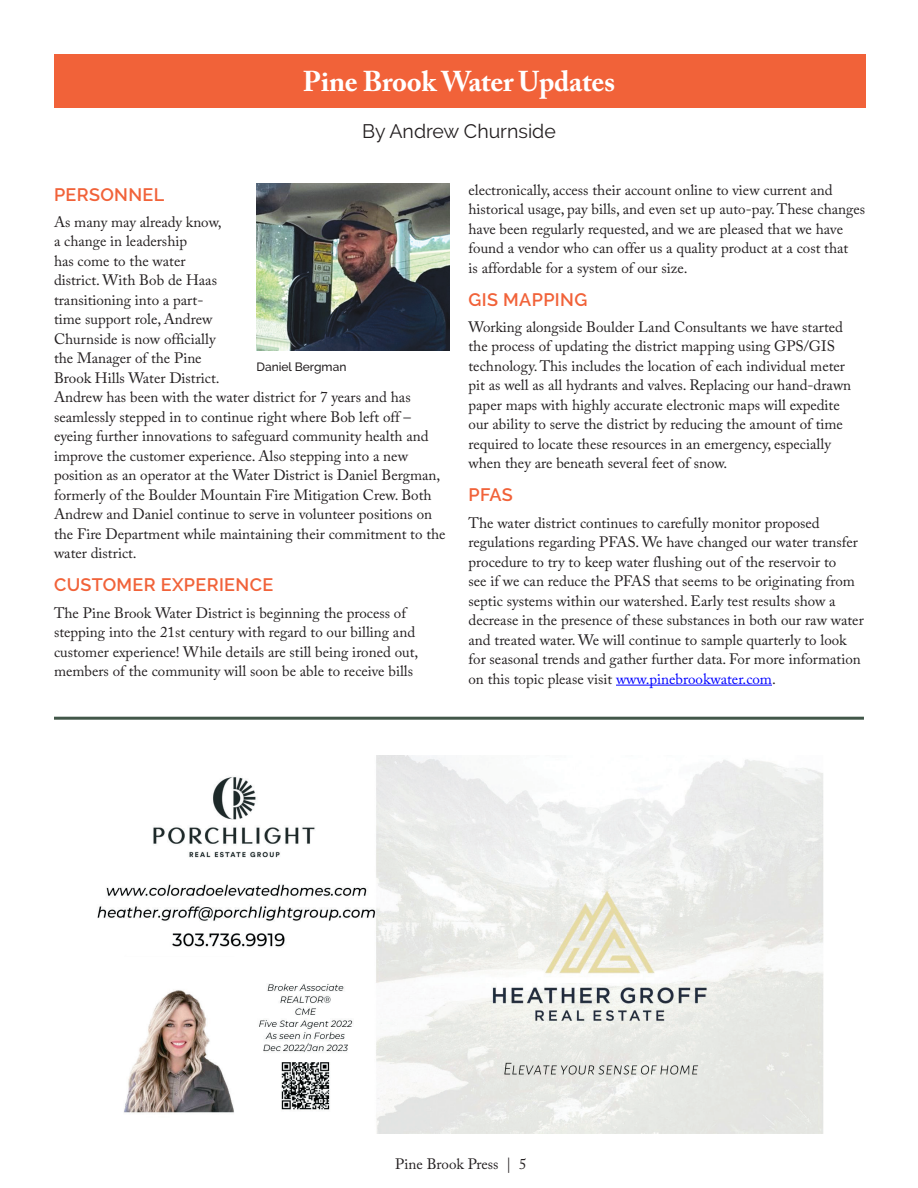
<style>
.page{position:relative;width:918px;height:1188px;background:#fff}
.page>*{position:absolute;margin:0;border:0;box-sizing:border-box;transform-origin:0 0}
.t1{font:700 28.5px "Adobe Caslon Pro";letter-spacing:-.01em;color:#fff}
.t2{font:19.5px "Raleway";color:#231f20}
.t3{font:600 18px "Raleway";letter-spacing:.02em;color:#f16239}
.t4{font:15px/19.5px "Adobe Caslon Pro";color:#231f20}
.t5{font:500 12px "Raleway";color:#231f20}
.s1{color:#00f}
</style>
<div class="page">
<hr style="left:54px;top:717px;width:810px;height:3px;background:#425749">
<div style="left:54px;top:54px;width:812px;height:54px;background:#f16239"></div>
<hr style="left:616px;top:685px;width:156px;height:1px;background:#00f">
<img style="left:256px;top:184px;width:194px;height:167px">
<img style="left:97px;top:756px;width:726px;height:378px">
<h1 class="t1" style="left:303px;top:64px;width:314px">Pine Brook Water Updates</h1>
<h2 class="t2" style="left:362px;top:120px;width:195px">By Andrew Churnside</h2>
<p class="t3" style="left:54px;top:184px;width:112px">PERSONNEL</p>
<p class="t4" style="left:54px;top:212px;width:393px">As many may already know,<br>a change in leadership<br>has come to the water<br>district. With Bob de Haas<br>transitioning into a part-<br>time support role, Andrew<br>Churnside is now officially<br>the Manager of the Pine<br>Brook Hills Water District.<br>Andrew has been with the water district for 7 years and has seamlessly stepped in to continue right where Bob left off – eyeing further innovations to safeguard community health and improve the customer experience. Also stepping into a new position as an operator at the Water District is Daniel Bergman, formerly of the Boulder Mountain Fire Mitigation Crew. Both Andrew and Daniel continue to serve in volunteer positions on the Fire Department while maintaining their commitment to the water district.</p>
<p class="t3" style="left:54px;top:575px;width:221px">CUSTOMER EXPERIENCE</p>
<p class="t4" style="left:54px;top:603px;width:366px">The Pine Brook Water District is beginning the process of stepping into the 21st century with regard to our billing and customer experience! While details are still being ironed out, members of the community will soon be able to receive bills</p>
<p class="t5" style="left:256px;top:360px;width:91px">Daniel Bergman</p>
<p class="t4" style="left:469px;top:180px;width:398px">electronically, access their account online to view current and historical usage, pay bills, and even set up auto-pay. These changes have been regularly requested, and we are pleased that we have found a vendor who can offer us a quality product at a cost that<br>is affordable for a system of our size.</p>
<p class="t3" style="left:469px;top:289px;width:120px">GIS MAPPING</p>
<p class="t4" style="left:469px;top:317px;width:384px">Working alongside Boulder Land Consultants we have started the process of updating the district mapping using GPS/GIS technology. This includes the location of each individual meter pit as well as all hydrants and valves. Replacing our hand-drawn paper maps with highly accurate electronic maps will expedite our ability to serve the district by reducing the amount of time required to locate these resources in an emergency, especially when they are beneath several feet of snow.</p>
<p class="t3" style="left:469px;top:485px;width:46px">PFAS</p>
<p class="t4" style="left:469px;top:513px;width:397px">The water district continues to carefully monitor proposed regulations regarding PFAS. We have changed our water transfer procedure to try to keep water flushing out of the reservoir to<br>see if we can reduce the PFAS that seems to be originating from septic systems within our watershed. Early test results show a decrease in the presence of these substances in both our raw water and treated water. We will continue to sample quarterly to look for seasonal trends and gather further data. For more information on this topic please visit <span class="s1">www.pinebrookwater.com</span>.</p>
<p class="t4" style="left:395px;top:1154px;width:133px">Pine Brook Press | 5</p>
</div>
